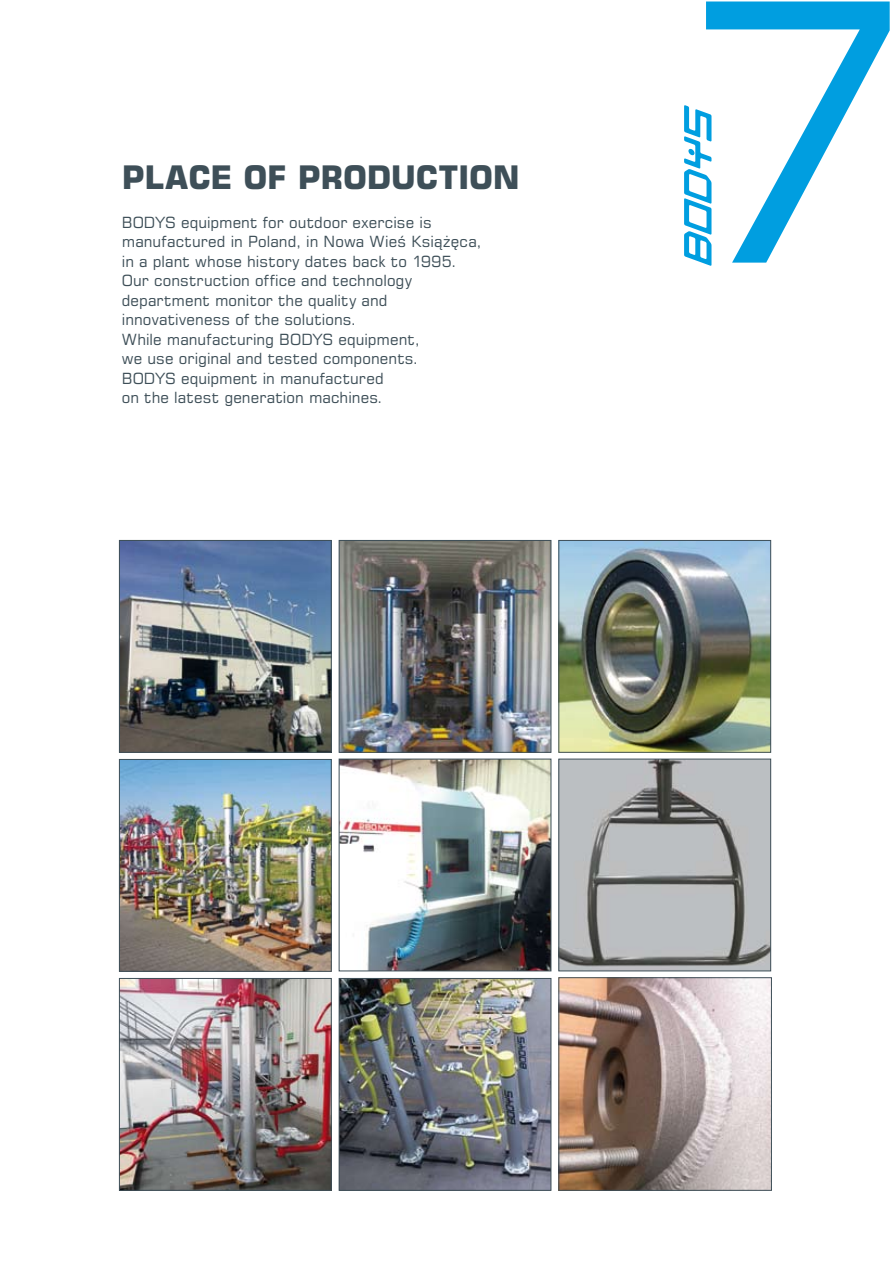
<style>
.page{position:relative;width:893px;height:1263px;background:#fff}
.page>*{position:absolute;margin:0;border:0;box-sizing:border-box;transform-origin:0 0}
.t1{font:331.65px "Square 721 PL";color:#009ee0}
.t2{font:700 30px "Square 721 PL";color:#3e4f58}
.t3{font:14.25px/19.5px "Square 721 PL";letter-spacing:.005em;color:#3e4f58}
</style>
<div class="page">
<img style="left:341px;top:761px;width:208px;height:208px">
<div style="left:339px;top:759px;width:212px;height:212px;border:1px solid #3e4f58"></div>
<img style="left:560px;top:542px;width:209px;height:209px">
<div style="left:558px;top:540px;width:213px;height:213px;border:1px solid #3e4f58"></div>
<img style="left:121px;top:542px;width:209px;height:209px">
<div style="left:119px;top:540px;width:213px;height:213px;border:1px solid #3e4f58"></div>
<img style="left:121px;top:761px;width:209px;height:209px">
<div style="left:119px;top:759px;width:213px;height:213px;border:1px solid #3e4f58"></div>
<img style="left:121px;top:980px;width:209px;height:209px">
<div style="left:119px;top:978px;width:213px;height:213px;border:1px solid #3e4f58"></div>
<img style="left:341px;top:980px;width:208px;height:209px">
<div style="left:339px;top:978px;width:212px;height:213px;border:1px solid #3e4f58"></div>
<img style="left:560px;top:761px;width:209px;height:208px">
<div style="left:558px;top:759px;width:213px;height:212px;border:1px solid #3e4f58"></div>
<img style="left:341px;top:542px;width:208px;height:209px">
<div style="left:339px;top:540px;width:212px;height:213px;border:1px solid #3e4f58"></div>
<img style="left:560px;top:979px;width:210px;height:210px">
<div style="left:558px;top:977px;width:214px;height:214px;border:1px solid #3e4f58"></div>
<svg style="left:684px;top:105px;width:27px;height:161px"></svg>
<h2 class="t2" style="left:122px;top:157px;width:23px">PLACE</h2>
<h2 class="t2" style="left:244px;top:157px;width:78px">OF PROD</h2>
<h2 class="t2" style="left:391px;top:157px;width:46px">UCTION</h2>
<p class="t3" style="left:122px;top:212px;width:361px">BODYS equipment for outdoor exercise is manufactured in Poland, in Nowa Wieś Książęca, in a plant whose history dates back to 1995.<br>Our construction office and technology department monitor the quality and innovativeness of the solutions.<br>While manufacturing BODYS equipment,<br>we use original and tested components.<br>BODYS equipment in manufactured<br>on the latest generation machines.</p>
<h1 class="t1" style="left:676px;top:-93px;width:239px">7</h1>
</div>
